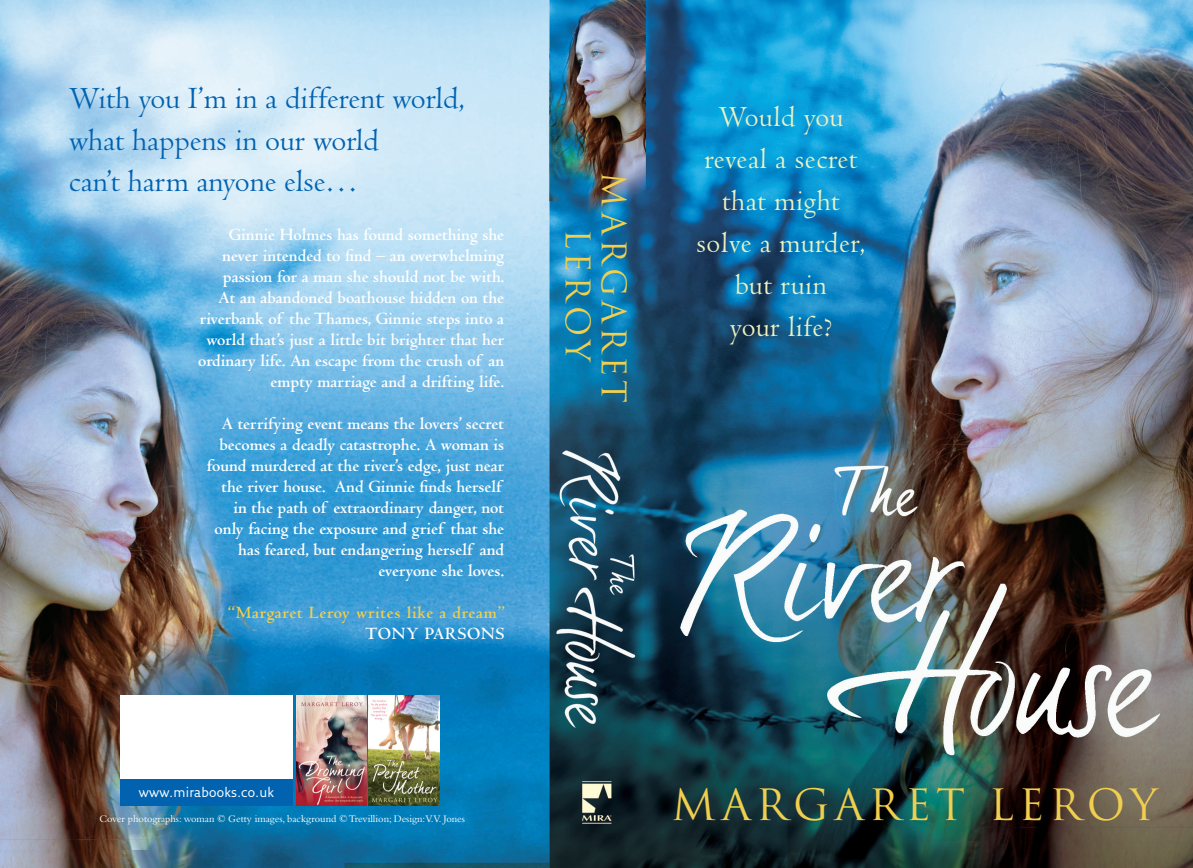
<style>
.page{position:relative;width:1193px;height:868px;background:#fff}
.page>*{position:absolute;margin:0;border:0;box-sizing:border-box;transform-origin:0 0}
.t1{font:42px "Trajan";letter-spacing:.12em;color:#f1cf4e}
.t2{font:33px/36px "Trajan";letter-spacing:.12em;color:#f1cf4e;text-align:center}
.t3{font:31.95px/41.5px "Centaur";color:#0162b0}
.t4{font:30.3px/42px "Centaur";letter-spacing:.02em;color:#edf2c1;text-align:center}
.t5{font:700 18px/21px "Centaur";color:#fff;text-align:right}
.t6{font:700 18px "Centaur";letter-spacing:.04em;color:#f1cf4e}
.t7{font:700 18px "Centaur";letter-spacing:.29em;color:#fff}
.t8{font:13.65px "Fresco Sans";letter-spacing:.02em;color:#fff}
.t9{font:10.5px "Bembo";color:#fff}
.t10{font:9px "Fresco Sans";color:#fff}
</style>
<div class="page">
<img style="left:0;top:0;width:1193px;height:867px">
<div style="left:120px;top:695px;width:172px;height:86px;background:#fff"></div>
<div style="left:120px;top:779px;width:172px;height:26px;background:#0162b0"></div>
<img style="left:296px;top:695px;width:70px;height:110px">
<img style="left:369px;top:695px;width:70px;height:110px">
<h3 class="t3" style="left:69px;top:78px;width:397px">With you I’m in a different world, what happens in our world<br>can’t harm anyone else…</h3>
<p class="t5" style="left:198px;top:224px;width:307px">Ginnie Holmes has found something she never intended to find – an overwhelming passion for a man she should not be with.<br>At an abandoned boathouse hidden on the riverbank of the Thames, Ginnie steps into a world that’s just a little bit brighter that her ordinary life. An escape from the crush of an empty marriage and a drifting life.</p>
<p class="t5" style="left:207px;top:413px;width:299px">A terrifying event means the lovers’ secret becomes a deadly catastrophe. A woman is found murdered at the river’s edge, just near the river house. And Ginnie finds herself in the path of extraordinary danger, not only facing the exposure and grief that she has feared, but endangering herself and everyone she loves.</p>
<p class="t6" style="left:228px;top:603px;width:279px">“Margaret Leroy writes like a dream”</p>
<p class="t7" style="left:365px;top:624px;width:141px">Tony Parsons</p>
<p class="t8" style="left:139px;top:783px;width:137px">www.mirabooks.co.uk</p>
<p class="t9" style="left:99px;top:812px;width:367px">Cover photographs: woman © Getty images, background © Trevillion; Design:V.V. Jones</p>
<p class="t10" style="left:144px;top:817px;width:275px">Cover photographs: Trevillion Images, Getty Images Design: V.V. Jones</p>
<h2 class="t2" style="left:631px;top:172px;width:232px;rotate:90deg">MARGARET<br>LEROY</h2>
<h3 class="t4" style="left:696px;top:96px;width:170px">Would you reveal a secret that might solve a murder, but ruin<br>your life?</h3>
<h1 class="t1" style="left:671px;top:779px;width:487px">MARGARET LEROY</h1>
</div>
